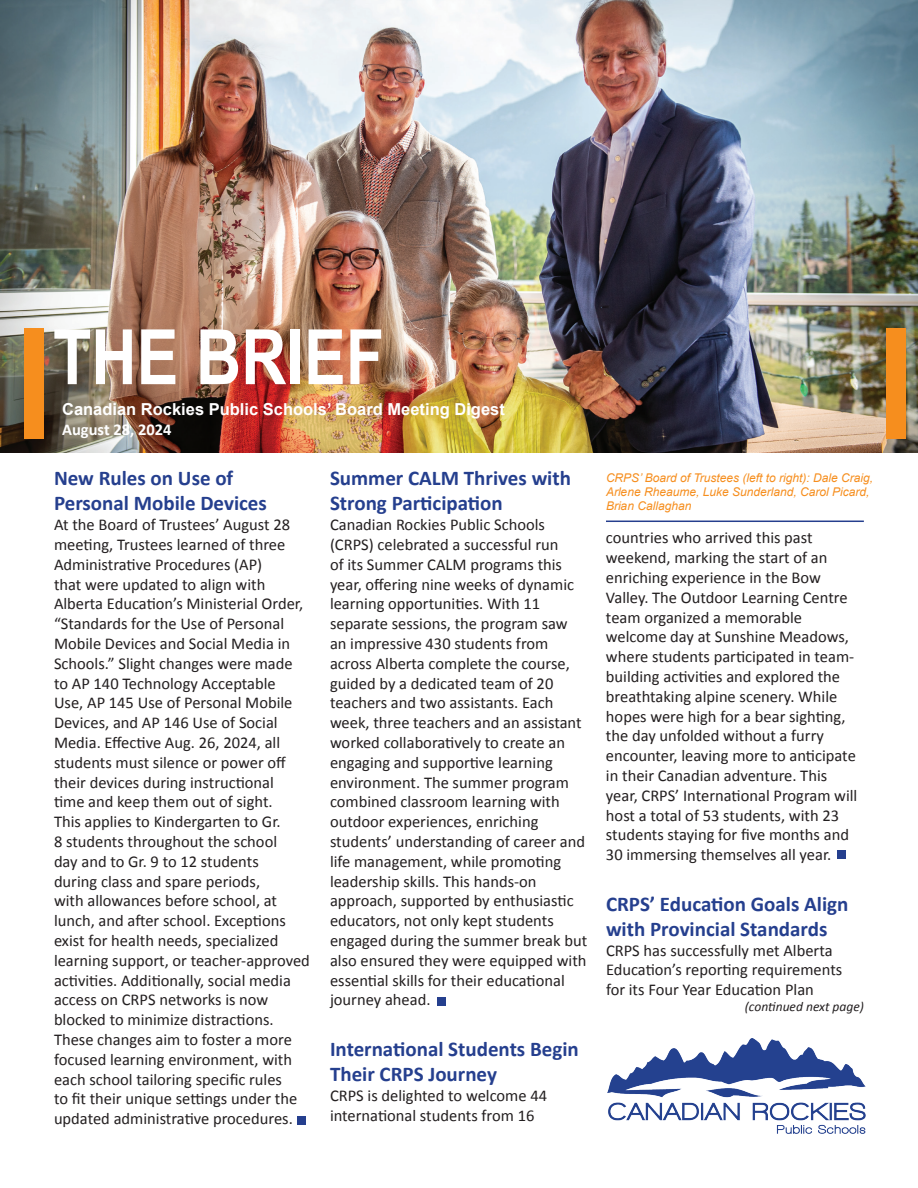
<style>
.page{position:relative;width:918px;height:1188px;background:#fff}
.page>*{position:absolute;margin:0;border:0;box-sizing:border-box;transform-origin:0 0}
.t1{font:700 76.5px "Arial Narrow";color:#fff}
.t2{font:700 21px/25.2px "Calibri";color:#253f8e}
.t3{font:16.5px/19.8px "Calibri";color:#231f20}
.t4{font:700 16.5px "Arial";color:#fff}
.t5{font:700 16.5px "Calibri";color:#fff}
.t6{font:italic 13.5px "Calibri";color:#231f20}
.t7{font:italic 12px/14.4px "Arial";color:#f68e1e}
</style>
<div class="page">
<img style="left:0;top:0;width:918px;height:452px">
<div style="left:887px;top:329px;width:19px;height:110px;background:#f68e1e"></div>
<div style="left:24px;top:329px;width:19px;height:110px;background:#f68e1e"></div>
<img style="left:608px;top:1039px;width:258px;height:94px">
<hr style="left:606px;top:521px;width:258px;height:1px;background:#253f8e">
<div style="left:297px;top:1116px;width:9px;height:9px;background:#253f8e"></div>
<div style="left:437px;top:998px;width:9px;height:8px;background:#253f8e"></div>
<div style="left:837px;top:850px;width:9px;height:9px;background:#253f8e"></div>
<h1 class="t1" style="left:53px;top:299px;width:333px">THE BRIEF</h1>
<p class="t4" style="left:62px;top:398px;width:444px">Canadian Rockies Public Schools’ Board Meeting Digest</p>
<p class="t5" style="left:62px;top:419px;width:111px">August 28, 2024</p>
<p class="t2" style="left:54px;top:466px;width:214px">New Rules on Use of<br>Personal Mobile Devices</p>
<p class="t3" style="left:54px;top:515px;width:257px">At the Board of Trustees’ August 28 meeting, Trustees learned of three Administrative Procedures (AP)<br>that were updated to align with Alberta Education’s Ministerial Order, “Standards for the Use of Personal Mobile Devices and Social Media in Schools.” Slight changes were made to AP 140 Technology Acceptable<br>Use, AP 145 Use of Personal Mobile Devices, and AP 146 Use of Social Media. Effective Aug. 26, 2024, all students must silence or power off their devices during instructional<br>time and keep them out of sight.<br>This applies to Kindergarten to Gr.<br>8 students throughout the school<br>day and to Gr. 9 to 12 students<br>during class and spare periods,<br>with allowances before school, at lunch, and after school. Exceptions exist for health needs, specialized learning support, or teacher-approved activities. Additionally, social media access on CRPS networks is now blocked to minimize distractions.<br>These changes aim to foster a more focused learning environment, with each school tailoring specific rules<br>to fit their unique settings under the updated administrative procedures.</p>
<p class="t2" style="left:330px;top:466px;width:243px">Summer CALM Thrives with<br>Strong Participation</p>
<p class="t3" style="left:330px;top:515px;width:259px">Canadian Rockies Public Schools (CRPS) celebrated a successful run<br>of its Summer CALM programs this year, offering nine weeks of dynamic learning opportunities. With 11 separate sessions, the program saw an impressive 430 students from across Alberta complete the course, guided by a dedicated team of 20 teachers and two assistants. Each week, three teachers and an assistant worked collaboratively to create an engaging and supportive learning environment. The summer program combined classroom learning with outdoor experiences, enriching students’ understanding of career and life management, while promoting leadership skills. This hands-on approach, supported by enthusiastic educators, not only kept students engaged during the summer break but also ensured they were equipped with essential skills for their educational journey ahead.</p>
<p class="t2" style="left:330px;top:1036px;width:250px">International Students Begin<br>Their CRPS Journey</p>
<p class="t3" style="left:330px;top:1086px;width:219px">CRPS is delighted to welcome 44 international students from 16</p>
<p class="t7" style="left:606px;top:470px;width:269px">CRPS’ Board of Trustees (left to right): Dale Craig,<br>Arlene Rheaume, Luke Sunderland, Carol Picard,<br>Brian Callaghan</p>
<p class="t3" style="left:606px;top:528px;width:253px">countries who arrived this past weekend, marking the start of an enriching experience in the Bow Valley. The Outdoor Learning Centre team organized a memorable welcome day at Sunshine Meadows, where students participated in team&shy;building activities and explored the breathtaking alpine scenery. While hopes were high for a bear sighting, the day unfolded without a furry encounter, leaving more to anticipate in their Canadian adventure. This year, CRPS’ International Program will host a total of 53 students, with 23 students staying for five months and 30 immersing themselves all year.</p>
<p class="t2" style="left:606px;top:891px;width:244px">CRPS’ Education Goals Align with Provincial Standards</p>
<p class="t3" style="left:606px;top:940px;width:238px">CRPS has successfully met Alberta<br>Education’s reporting requirements for its Four Year Education Plan</p>
<p class="t6" style="left:745px;top:998px;width:121px">(continued next page)</p>
</div>
